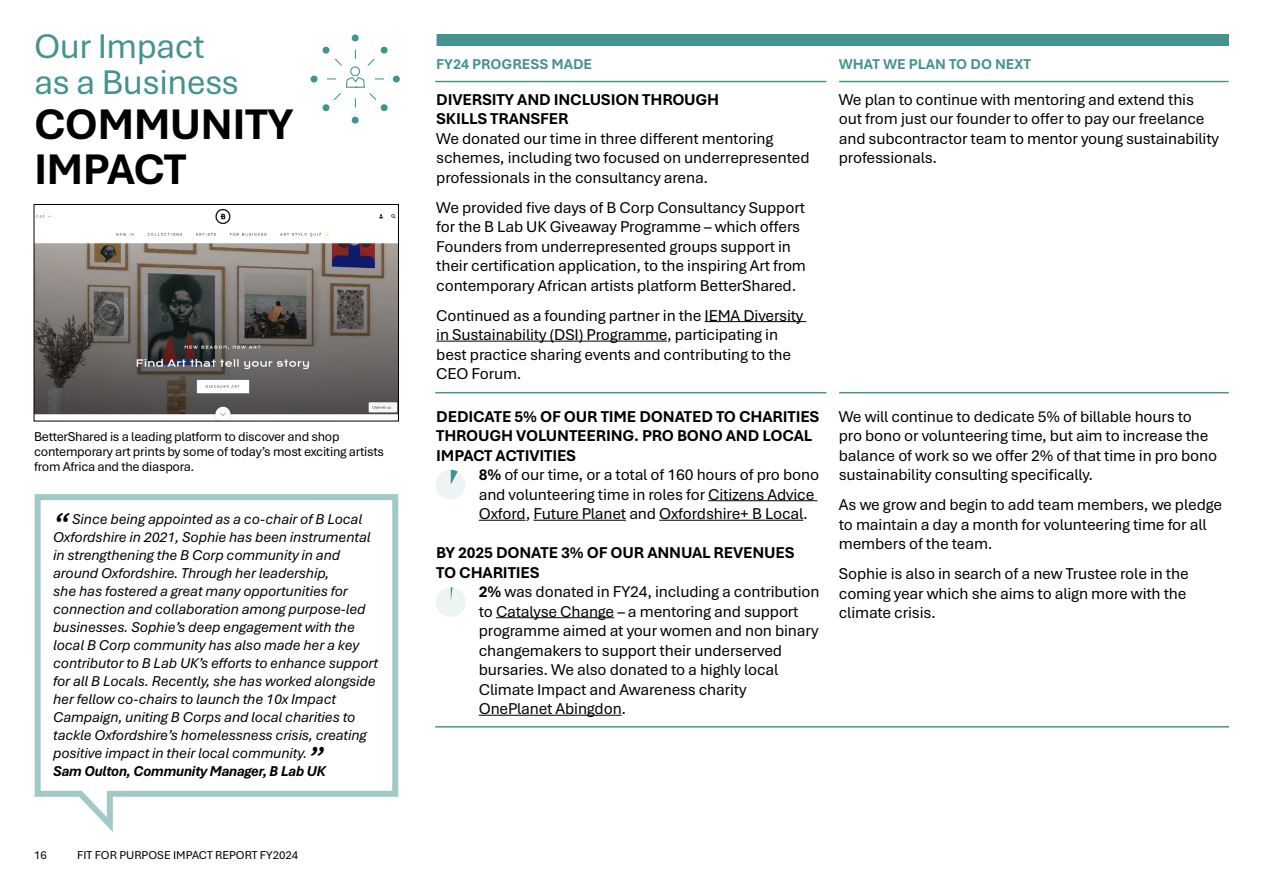
<style>
.page{position:relative;width:1263px;height:893px;background:#fff}
.page>*{position:absolute;margin:0;border:0;box-sizing:border-box;transform-origin:0 0}
.t1{font:700 45px/45px "Aptos";letter-spacing:-.015em;color:#000}
.t2{font:36px/36px "Aptos";letter-spacing:-.015em;color:#449390}
.t3{font:italic 36px "Aptos";color:#000}
.t4{font:16.5px/19.5px "Aptos";letter-spacing:-.01em;color:#000}
.t5{font:700 16.5px/19.5px "Aptos";letter-spacing:-.01em;color:#000}
.t6{font:italic 15px/18px "Aptos";letter-spacing:-.01em;color:#000}
.t7{font:700 15px "Aptos";color:#449390}
.t8{font:italic 700 15px "Aptos Display";letter-spacing:-.01em;color:#000}
.t9{font:13.5px/15px "Aptos";letter-spacing:-.02em;color:#000}
.t10{font:12px "Aptos";color:#000}
.s1{font-weight:700}
</style>
<div class="page">
<hr style="left:705px;top:321px;width:101px;height:1px;background:#000">
<hr style="left:436px;top:341px;width:231px;height:1px;background:#000">
<hr style="left:435px;top:81px;width:391px;height:1px;background:#449390">
<hr style="left:839px;top:81px;width:390px;height:1px;background:#449390">
<hr style="left:435px;top:392px;width:391px;height:1px;background:#449390">
<hr style="left:839px;top:392px;width:390px;height:1px;background:#449390">
<div style="left:437px;top:34px;width:792px;height:12px;background:#449390"></div>
<img style="left:36px;top:208px;width:361px;height:211px">
<div style="left:34px;top:204px;width:365px;height:217px;border:1px solid #000"></div>
<div style="left:352px;top:34px;width:7px;height:7px;background:#449390;border-radius:50%"></div>
<div style="left:352px;top:117px;width:7px;height:7px;background:#449390;border-radius:50%"></div>
<div style="left:322px;top:47px;width:7px;height:7px;background:#449390;border-radius:50%"></div>
<div style="left:322px;top:104px;width:7px;height:7px;background:#449390;border-radius:50%"></div>
<div style="left:381px;top:47px;width:7px;height:7px;background:#449390;border-radius:50%"></div>
<div style="left:381px;top:104px;width:7px;height:7px;background:#449390;border-radius:50%"></div>
<div style="left:310px;top:76px;width:7px;height:7px;background:#449390;border-radius:50%"></div>
<div style="left:393px;top:76px;width:7px;height:7px;background:#449390;border-radius:50%"></div>
<svg style="left:326px;top:49px;width:59px;height:59px"></svg>
<svg style="left:34px;top:494px;width:365px;height:338px"></svg>
<hr style="left:435px;top:726px;width:794px;height:2px;background:#449390">
<hr style="left:708px;top:500px;width:109px;height:1px;background:#000">
<hr style="left:479px;top:520px;width:47px;height:1px;background:#000">
<hr style="left:533px;top:520px;width:93px;height:1px;background:#000">
<hr style="left:659px;top:520px;width:144px;height:1px;background:#000">
<hr style="left:496px;top:617px;width:118px;height:1px;background:#000">
<hr style="left:479px;top:715px;width:143px;height:1px;background:#000">
<svg style="left:436px;top:587px;width:30px;height:30px"></svg>
<svg style="left:436px;top:470px;width:30px;height:30px"></svg>
<p class="t2" style="left:34px;top:26px;width:206px">Our Impact as a Business</p>
<p class="t1" style="left:34px;top:100px;width:261px">COMMUNITY<br>IMPACT</p>
<p class="t9" style="left:34px;top:429px;width:351px">BetterShared is a leading platform to discover and shop contemporary art prints by some of today’s most exciting artists from Africa and the diaspora.</p>
<p class="t3" style="left:53px;top:501px;width:18px">“</p>
<p class="t6" style="left:53px;top:509px;width:326px;text-indent:19px">Since being appointed as a co-chair of B Local Oxfordshire in 2021, Sophie has been instrumental in strengthening the B Corp community in and around Oxfordshire. Through her leadership,<br>she has fostered a great many opportunities for connection and collaboration among purpose-led businesses. Sophie’s deep engagement with the local B Corp community has also made her a key contributor to B Lab UK’s efforts to enhance support for all B Locals. Recently, she has worked alongside her fellow co-chairs to launch the 10x Impact Campaign, uniting B Corps and local charities to tackle Oxfordshire’s homelessness crisis, creating positive impact in their local community.</p>
<p class="t8" style="left:53px;top:760px;width:274px">Sam Oulton, Community Manager, B Lab UK</p>
<p class="t3" style="left:307px;top:735px;width:18px">”</p>
<p class="t10" style="left:34px;top:847px;width:14px">16</p>
<p class="t10" style="left:77px;top:847px;width:223px">FIT FOR PURPOSE IMPACT REPORT FY2024</p>
<p class="t7" style="left:436px;top:54px;width:157px">FY24 PROGRESS MADE</p>
<p class="t7" style="left:839px;top:54px;width:194px">WHAT WE PLAN TO DO NEXT</p>
<p class="t5" style="left:436px;top:89px;width:285px">DIVERSITY AND INCLUSION THROUGH<br>SKILLS TRANSFER</p>
<p class="t4" style="left:436px;top:128px;width:375px">We donated our time in three different mentoring schemes, including two focused on underrepresented professionals in the consultancy arena.</p>
<p class="t4" style="left:436px;top:197px;width:371px">We provided five days of B Corp Consultancy Support for the B Lab UK Giveaway Programme – which offers Founders from underrepresented groups support in their certification application, to the inspiring Art from contemporary African artists platform BetterShared.</p>
<p class="t4" style="left:436px;top:305px;width:369px">Continued as a founding partner in the IEMA Diversity in Sustainability (DSI) Programme, participating in best practice sharing events and contributing to the CEO Forum.</p>
<p class="t4" style="left:839px;top:89px;width:382px">We plan to continue with mentoring and extend this out from just our founder to offer to pay our freelance and subcontractor team to mentor young sustainability professionals.</p>
<p class="t5" style="left:436px;top:406px;width:385px">DEDICATE 5% OF OUR TIME DONATED TO CHARITIES<br>THROUGH VOLUNTEERING. PRO BONO AND LOCAL<br>IMPACT ACTIVITIES</p>
<p class="t4" style="left:479px;top:465px;width:342px"><span class="s1">8%</span> of our time, or a total of 160 hours of pro bono and volunteering time in roles for Citizens Advice<br>Oxford, Future Planet and Oxfordshire+ B Local.</p>
<p class="t5" style="left:436px;top:543px;width:360px">BY 2025 DONATE 3% OF OUR ANNUAL REVENUES<br>TO CHARITIES</p>
<p class="t4" style="left:479px;top:582px;width:342px"><span class="s1">2%</span> was donated in FY24, including a contribution to Catalyse Change – a mentoring and support programme aimed at your women and non binary changemakers to support their underserved bursaries. We also donated to a highly local Climate Impact and Awareness charity OnePlanet Abingdon.</p>
<p class="t4" style="left:839px;top:406px;width:380px">We will continue to dedicate 5% of billable hours to pro bono or volunteering time, but aim to increase the balance of work so we offer 2% of that time in pro bono sustainability consulting specifically.</p>
<p class="t4" style="left:839px;top:495px;width:385px">As we grow and begin to add team members, we pledge to maintain a day a month for volunteering time for all members of the team.</p>
<p class="t4" style="left:839px;top:564px;width:351px">Sophie is also in search of a new Trustee role in the coming year which she aims to align more with the climate crisis.</p>
</div>
